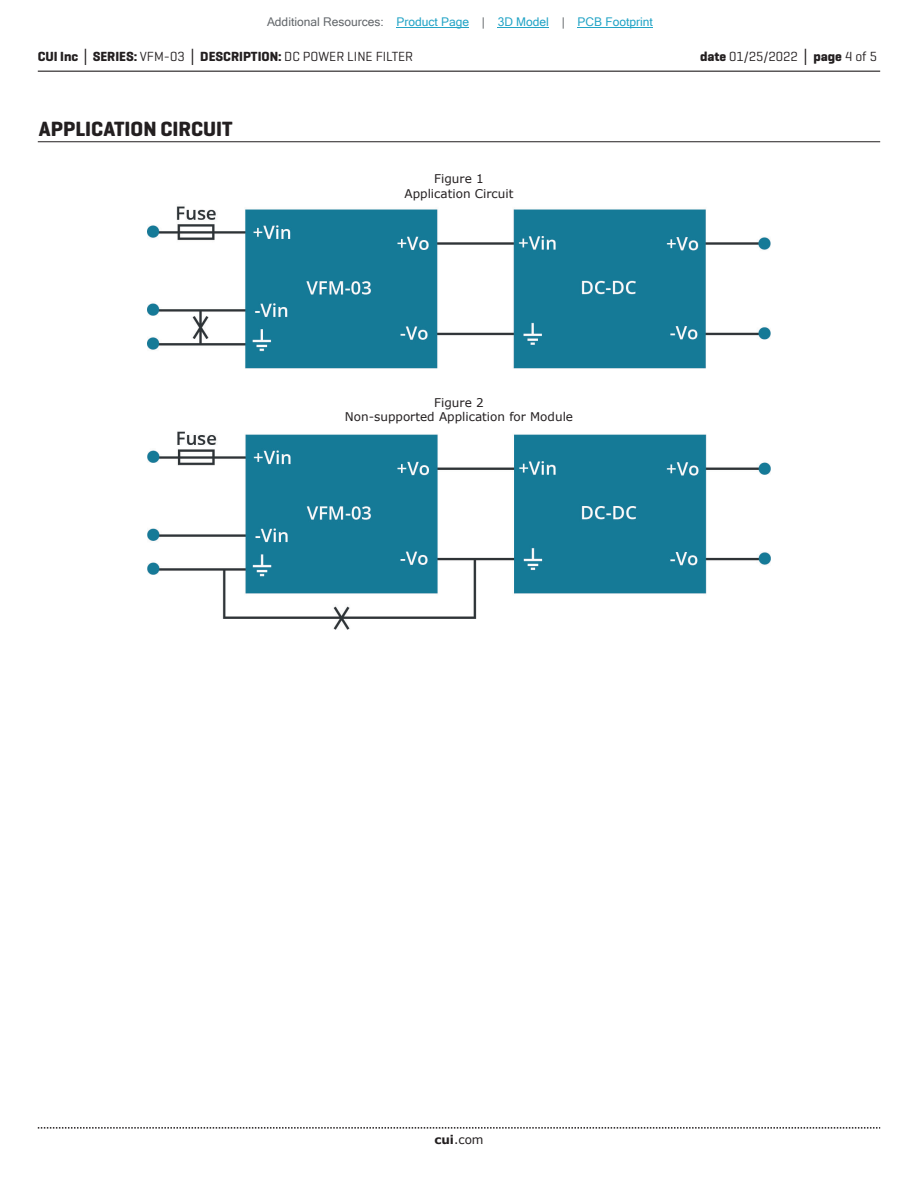
<style>
.page{position:relative;width:918px;height:1188px;background:#fff}
.page>*{position:absolute;margin:0;border:0;box-sizing:border-box;transform-origin:0 0}
.t1{font:700 21px "Geogrotesque";color:#231f20}
.t2{font:700 13.5px "Geogrotesque";color:#231f20}
.t3{font:13.5px "Geogrotesque";color:#231f20}
.t4{font:12px/14.4px "Verdana";color:#231f20;text-align:center}
.t5{font:12px "Microsoft Sans Serif";color:#23a4c6}
.s1{color:#63676b}
.s2{font-family:"Verdana"}
.s3{font-weight:400}
.s4{font-weight:700}
.s5{font-family:"Verdana";font-weight:700}
</style>
<div class="page">
<hr style="left:38px;top:71px;width:842px;height:1px;background:#231f20">
<svg style="left:38px;top:1127px;width:842px;height:2px"></svg>
<hr style="left:38px;top:141px;width:842px;height:1px;background:#231f20">
<img style="left:148px;top:206px;width:622px;height:423px">
<hr style="left:397px;top:27px;width:72px;height:1px;background:#23a4c6">
<hr style="left:498px;top:27px;width:51px;height:1px;background:#23a4c6">
<hr style="left:578px;top:27px;width:75px;height:1px;background:#23a4c6">
<p class="t5" style="left:267px;top:15px;width:387px"><span class="s1">Additional Resources:</span> Product Page <span class="s1">|</span> 3D Model <span class="s1">|</span> PCB Footprint</p>
<p class="t2" style="left:38px;top:48px;width:377px">CUI Inc <span class="s2">│</span> SERIES: <span class="s3">VFM-03</span> <span class="s2">│</span> DESCRIPTION: <span class="s3">DC POWER LINE FILTER</span></p>
<p class="t3" style="left:700px;top:48px;width:179px"><span class="s4">date</span> 01/25/2022 <span class="s5">│</span> <span class="s4">page</span> 4 of 5</p>
<h1 class="t1" style="left:39px;top:116px;width:195px">APPLICATION CIRCUIT</h1>
<p class="t4" style="left:405px;top:171px;width:110px">Figure 1<br>Application Circuit</p>
<p class="t4" style="left:345px;top:395px;width:230px">Figure 2<br>Non-supported Application for Module</p>
<p class="t4" style="left:434px;top:1132px;width:51px"><span class="s4">cui</span>.com</p>
</div>
